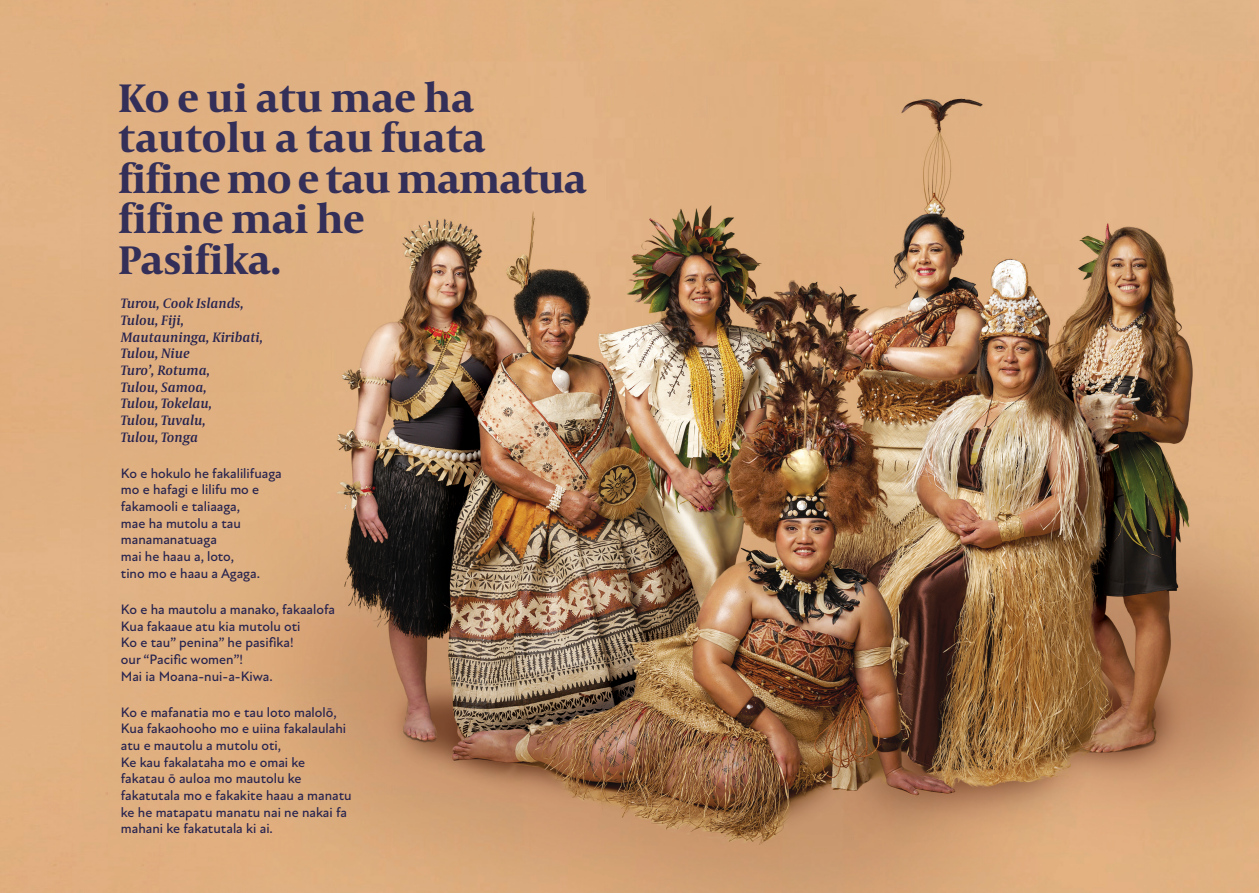
<style>
.page{position:relative;width:1259px;height:893px;background:#fff}
.page>*{position:absolute;margin:0;border:0;box-sizing:border-box;transform-origin:0 0}
.t1{font:700 40.8px/40.5px "Capitolium News 2";letter-spacing:-.01em;color:#332f58}
.Paragraph{font:500 13.95px/16.6px "New Atten";color:#28244f}
.Paragraph-2{font:italic 600 13.95px/16.6px "Capitolium News 2";color:#28244f}
</style>
<div class="page">
<img style="left:65px;top:62px;width:1194px;height:831px">
<p class="t1" style="left:118px;top:76px;width:470px">Ko e ui atu mae ha tautolu a tau fuata fifine mo e tau mamatua fifine mai he<br>Pasifika.</p>
<p class="Paragraph-2" style="left:121px;top:295px;width:144px">Turou, Cook Islands,<br>Tulou, Fiji,<br>Mautauninga, Kiribati,<br>Tulou, Niue<br>Turo’, Rotuma,<br>Tulou, Samoa,<br>Tulou, Tokelau,<br>Tulou, Tuvalu,<br>Tulou, Tonga</p>
<p class="Paragraph" style="left:121px;top:465px;width:162px">Ko e hokulo he fakalilifuaga mo e hafagi e lilifu mo e fakamooli e taliaaga,<br>mae ha mutolu a tau manamanatuaga<br>mai he haau a, loto,<br>tino mo e haau a Agaga.</p>
<p class="Paragraph" style="left:121px;top:601px;width:216px">Ko e ha mautolu a manako, fakaalofa<br>Kua fakaaue atu kia mutolu oti<br>Ko e tau” penina” he pasifika!<br>our “Pacific women”!<br>Mai ia Moana-nui-a-Kiwa.</p>
<p class="Paragraph" style="left:121px;top:704px;width:232px">Ko e mafanatia mo e tau loto malolō,<br>Kua fakaohooho mo e uiina fakalaulahi atu e mautolu a mutolu oti,<br>Ke kau fakalataha mo e omai ke fakatau ō auloa mo mautolu ke fakatutala mo e fakakite haau a manatu ke he matapatu manatu nai ne nakai fa mahani ke fakatutala ki ai.</p>
</div>
